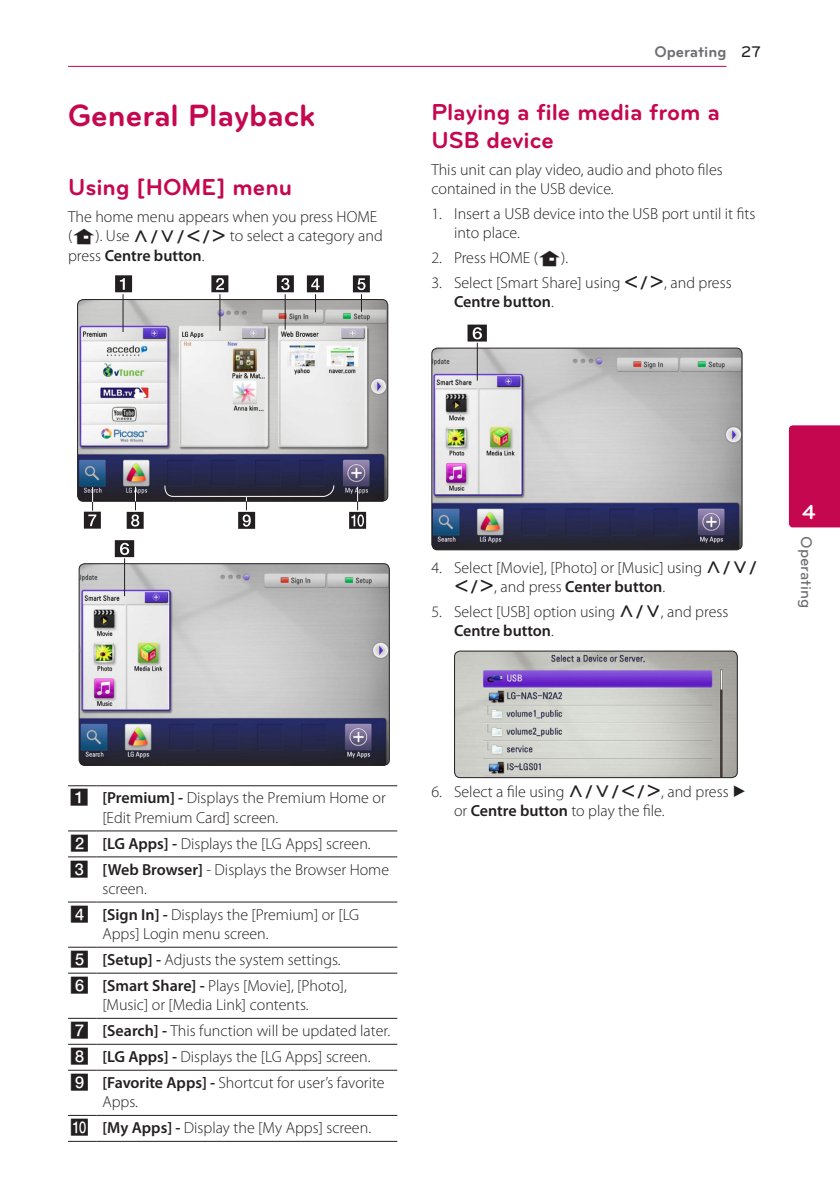
<style>
.page{position:relative;width:840px;height:1191px;background:#fff}
.page>*{position:absolute;margin:0;border:0;box-sizing:border-box;transform-origin:0 0}
.Title_1{font:700 32px "Bryant LG";color:#c50750}
.Title_2{font:700 24px/28px "Bryant LG";color:#c50750}
.t1{font:700 21px "Bryant LG";color:#fff}
.Content_text_SemiBol{font:300 16px/19.2px "Myriad Pro";color:#231f20}
.Content_text_Num{font:300 16px/19.2px "Myriad Pro";color:#231f20}
.Content_text_Light{font:300 16px/19.2px "Myriad Pro";color:#231f20}
.Content_text_Light-2{font:16px "UPSYS Boxed Number";color:#231f20}
.Chapter_Title_Top_R{font:700 16px "Bryant LG";color:#6c6d70}
.Chapter_Title_Side{font:500 16px "Bryant LG";color:#6c6d70}
.Page_No_Right{font:500 16px "Bryant LG";color:#231f20}
.s1{font-family:"UPSYS Common";font-weight:400}
.s2{font-weight:600}
</style>
<div class="page">
<hr style="left:68px;top:66px;width:658px;height:1px;background:#c50750">
<div style="left:788px;top:425px;width:51px;height:102px;background:#c50750"></div>
<img style="left:78px;top:299px;width:309px;height:202px">
<div style="left:77px;top:299px;width:311px;height:203px;border:1px solid #231f20;border-radius:6px"></div>
<hr style="left:122px;top:294px;width:1px;height:38px;background:#231f20">
<hr style="left:219px;top:294px;width:1px;height:37px;background:#231f20">
<hr style="left:284px;top:294px;width:1px;height:35px;background:#231f20">
<svg style="left:115px;top:275px;width:17px;height:17px"></svg>
<svg style="left:211px;top:275px;width:17px;height:17px"></svg>
<svg style="left:277px;top:275px;width:17px;height:17px"></svg>
<svg style="left:307px;top:275px;width:17px;height:37px"></svg>
<svg style="left:353px;top:275px;width:16px;height:37px"></svg>
<svg style="left:127px;top:487px;width:17px;height:42px"></svg>
<svg style="left:349px;top:487px;width:17px;height:42px"></svg>
<svg style="left:164px;top:484px;width:170px;height:45px"></svg>
<svg style="left:84px;top:487px;width:17px;height:41px"></svg>
<img style="left:79px;top:563px;width:310px;height:202px">
<div style="left:79px;top:563px;width:310px;height:203px;border:1px solid #231f20;border-radius:6px"></div>
<hr style="left:124px;top:558px;width:1px;height:38px;background:#231f20">
<svg style="left:115px;top:540px;width:19px;height:17px"></svg>
<svg style="left:68px;top:785px;width:29px;height:1px"></svg>
<hr style="left:97px;top:785px;width:300px;height:1px;background:#231f20">
<svg style="left:68px;top:1140px;width:29px;height:1px"></svg>
<hr style="left:97px;top:1140px;width:300px;height:1px;background:#231f20">
<svg style="left:68px;top:830px;width:29px;height:1px"></svg>
<hr style="left:97px;top:830px;width:300px;height:1px;background:#231f20">
<svg style="left:68px;top:856px;width:29px;height:1px"></svg>
<hr style="left:97px;top:856px;width:300px;height:1px;background:#231f20">
<svg style="left:68px;top:901px;width:29px;height:1px"></svg>
<hr style="left:97px;top:901px;width:300px;height:1px;background:#231f20">
<svg style="left:68px;top:946px;width:29px;height:1px"></svg>
<hr style="left:97px;top:946px;width:300px;height:1px;background:#231f20">
<svg style="left:68px;top:972px;width:29px;height:1px"></svg>
<hr style="left:97px;top:972px;width:300px;height:1px;background:#231f20">
<svg style="left:68px;top:1017px;width:29px;height:1px"></svg>
<hr style="left:97px;top:1017px;width:300px;height:1px;background:#231f20">
<svg style="left:68px;top:1043px;width:29px;height:1px"></svg>
<hr style="left:97px;top:1043px;width:300px;height:1px;background:#231f20">
<svg style="left:68px;top:1069px;width:29px;height:1px"></svg>
<hr style="left:97px;top:1069px;width:300px;height:1px;background:#231f20">
<svg style="left:68px;top:1114px;width:29px;height:1px"></svg>
<hr style="left:97px;top:1114px;width:300px;height:1px;background:#231f20">
<img style="left:432px;top:348px;width:309px;height:202px">
<div style="left:431px;top:347px;width:311px;height:203px;border:1px solid #231f20;border-radius:6px"></div>
<hr style="left:476px;top:343px;width:1px;height:37px;background:#231f20">
<svg style="left:467px;top:324px;width:19px;height:17px"></svg>
<img style="left:455px;top:651px;width:282px;height:126px">
<div style="left:454px;top:650px;width:283px;height:128px;border:1px solid #231f20;border-radius:6px"></div>
<p class="Title_1" style="left:68px;top:96px;width:249px">General Playback</p>
<p class="Title_2" style="left:68px;top:173px;width:225px">Using [HOME] menu</p>
<p class="Content_text_Light" style="left:68px;top:207px;width:316px">The home menu appears when you press HOME (<span class="s1">n</span>). Use <span class="s1">W/S/A/D</span> to select a category and press <span class="s2">Centre button</span>.</p>
<p class="Chapter_Title_Top_R" style="left:654px;top:42px;width:74px">Operating</p>
<p class="Page_No_Right" style="left:740px;top:42px;width:21px">27</p>
<p class="Title_2" style="left:431px;top:98px;width:290px">Playing a file media from a<br>USB device</p>
<p class="Content_text_Light" style="left:431px;top:160px;width:293px">This unit can play video, audio and photo files contained in the USB device.</p>
<p class="Content_text_Num" style="left:454px;top:204px;width:303px;text-indent:-23px">1. Insert a USB device into the USB port until it fits into place.</p>
<p class="Content_text_Num" style="left:431px;top:248px;width:138px">2. Press HOME (<span class="s1">n</span>).</p>
<p class="Content_text_Num" style="left:454px;top:273px;width:279px;text-indent:-23px">3. Select [Smart Share] using <span class="s1">A/D</span>, and press<br><span class="s2">Centre button</span>.</p>
<p class="Content_text_Num" style="left:454px;top:557px;width:306px;text-indent:-23px">4. Select [Movie], [Photo] or [Music] using <span class="s1">W/S/<br>A/D</span>, and press <span class="s2">Center button</span>.</p>
<p class="Content_text_Num" style="left:454px;top:601px;width:276px;text-indent:-23px">5. Select [USB] option using <span class="s1">W/S</span>, and press<br><span class="s2">Centre button</span>.</p>
<p class="t1" style="left:801px;top:499px;width:15px">4</p>
<p class="Chapter_Title_Side" style="left:815px;top:536px;width:73px;rotate:90deg">Operating</p>
<p class="Content_text_Light-2" style="left:70px;top:789px;width:21px">A</p>
<p class="Content_text_SemiBol" style="left:102px;top:788px;width:285px"><span class="s2">[Premium] -</span> Displays the Premium Home or [Edit Premium Card] screen.</p>
<p class="Content_text_Light-2" style="left:70px;top:834px;width:21px">B</p>
<p class="Content_text_SemiBol" style="left:102px;top:833px;width:270px"><span class="s2">[LG Apps] -</span> Displays the [LG Apps] screen.</p>
<p class="Content_text_Light-2" style="left:70px;top:860px;width:21px">C</p>
<p class="Content_text_SemiBol" style="left:102px;top:859px;width:288px"><span class="s2">[Web Browser]</span> - Displays the Browser Home screen.</p>
<p class="Content_text_Light-2" style="left:70px;top:905px;width:21px">D</p>
<p class="Content_text_SemiBol" style="left:102px;top:904px;width:258px"><span class="s2">[Sign In] -</span> Displays the [Premium] or [LG<br>Apps] Login menu screen.</p>
<p class="Content_text_Light-2" style="left:70px;top:950px;width:21px">E</p>
<p class="Content_text_SemiBol" style="left:102px;top:949px;width:240px"><span class="s2">[Setup] -</span> Adjusts the system settings.</p>
<p class="Content_text_Light-2" style="left:70px;top:976px;width:21px">F</p>
<p class="Content_text_SemiBol" style="left:102px;top:975px;width:246px"><span class="s2">[Smart Share] -</span> Plays [Movie], [Photo], [Music] or [Media Link] contents.</p>
<p class="Content_text_Light-2" style="left:70px;top:1021px;width:21px">G</p>
<p class="Content_text_SemiBol" style="left:102px;top:1021px;width:289px"><span class="s2">[Search] -</span> This function will be updated later.</p>
<p class="Content_text_Light-2" style="left:70px;top:1047px;width:21px">H</p>
<p class="Content_text_SemiBol" style="left:102px;top:1046px;width:269px"><span class="s2">[LG Apps] -</span> Displays the [LG Apps] screen.</p>
<p class="Content_text_Light-2" style="left:70px;top:1073px;width:21px">I</p>
<p class="Content_text_SemiBol" style="left:102px;top:1072px;width:283px"><span class="s2">[Favorite Apps] -</span> Shortcut for user’s favorite<br>Apps.</p>
<p class="Content_text_Light-2" style="left:70px;top:1118px;width:21px">J</p>
<p class="Content_text_SemiBol" style="left:102px;top:1118px;width:270px"><span class="s2">[My Apps] -</span> Display the [My Apps] screen.</p>
<p class="Content_text_Num" style="left:454px;top:782px;width:293px;text-indent:-23px">6. Select a file using <span class="s1">W/S/A/D</span>, and press <span class="s1">d </span>or <span class="s2">Centre button</span> to play the file.</p>
</div>
